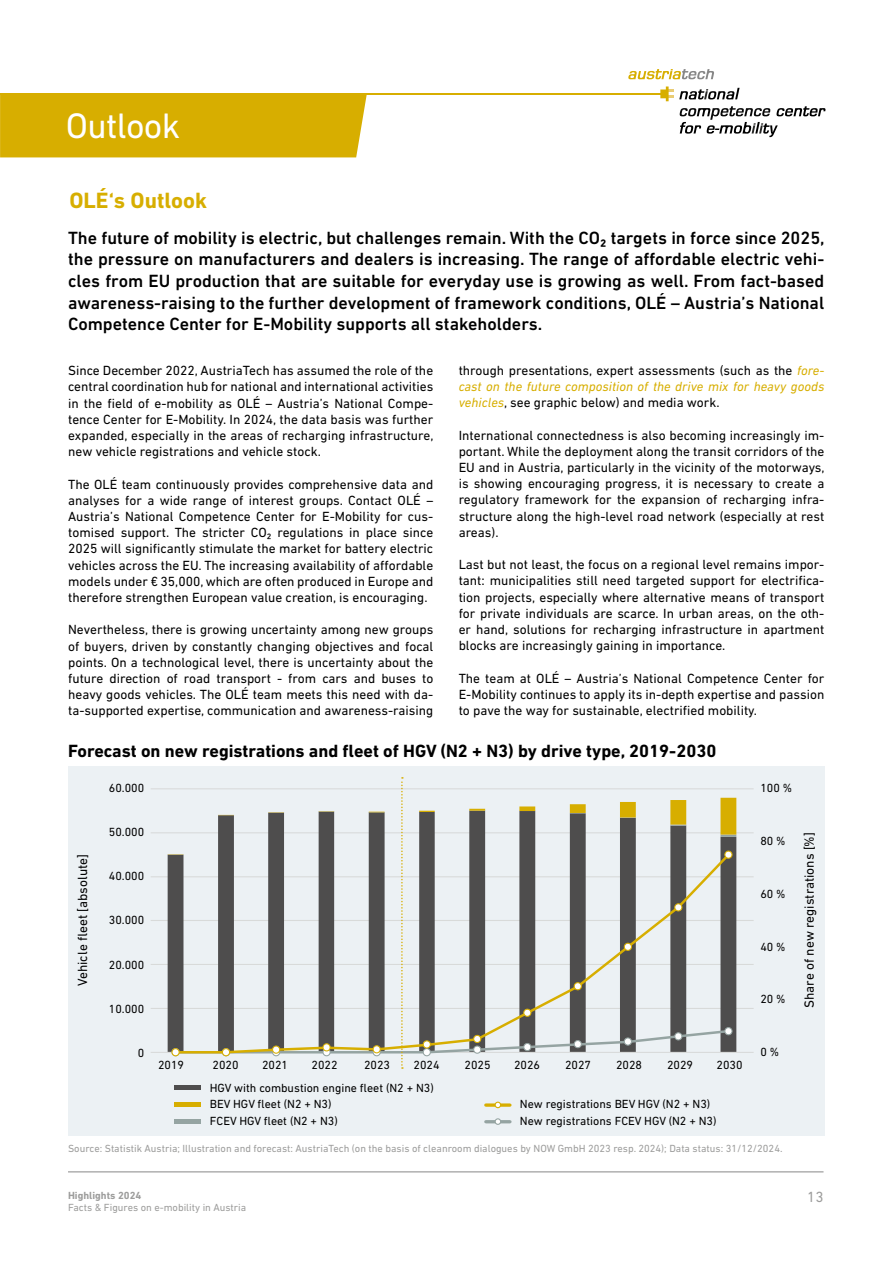
<style>
.page{position:relative;width:893px;height:1263px;background:#fff}
.page>*{position:absolute;margin:0;border:0;box-sizing:border-box;transform-origin:0 0}
.t1{font:36px "DIN Next LT Pro";letter-spacing:-.02em;color:#fff}
.t2{font:700 22.5px "DIN Next LT Pro";color:#d7ae00}
.P_Lead{font:500 18px/21.6px "DIN Next LT Pro";color:#000;text-align:justify}
.H2{font:700 18px "DIN Next LT Pro";color:#000}
.t3{font:15px "DIN Next LT Pro";color:#9d9d9c}
.P_Body{font:13.5px/16.2px "DIN Next LT Pro";color:#000;text-align:justify}
.t4{font:12px/16.6px "DIN Next LT Pro";color:#000}
.P_Quelle{font:10.5px "DIN Next LT Pro";color:#9d9d9c}
.t5{font:700 10.5px "DIN Next LT Pro";color:#9d9d9c}
.s1{font-style:italic;color:#d7ae00}
</style>
<div class="page">
<hr style="left:68px;top:1171px;width:755px;height:1px;background:#878787">
<div style="left:0;top:95px;width:367px;height:62px;background:#d7ae00"></div>
<div style="left:68px;top:766px;width:757px;height:369px;background:#ecf1f4"></div>
<hr style="left:151px;top:1008px;width:603px;height:1px;background:#d8dad9">
<hr style="left:151px;top:964px;width:603px;height:1px;background:#d8dad9">
<hr style="left:151px;top:920px;width:603px;height:1px;background:#d8dad9">
<hr style="left:151px;top:876px;width:603px;height:1px;background:#d8dad9">
<hr style="left:151px;top:832px;width:603px;height:1px;background:#d8dad9">
<hr style="left:151px;top:788px;width:603px;height:1px;background:#d8dad9">
<hr style="left:151px;top:1052px;width:603px;height:1px;background:#d8dad9">
<svg style="left:168px;top:777px;width:568px;height:292px"></svg>
<hr style="left:174px;top:1086px;width:27px;height:4px;background:#4e4d4d">
<hr style="left:174px;top:1102px;width:27px;height:4px;background:#d7ae00">
<svg style="left:486px;top:1103px;width:24px;height:4px"></svg>
<svg style="left:495px;top:1102px;width:6px;height:6px"></svg>
<hr style="left:486px;top:1120px;width:24px;height:3px;background:#95a4a2">
<div style="left:495px;top:1118px;width:6px;height:7px;border:1px solid #95a4a2;border-radius:50%"></div>
<hr style="left:174px;top:1119px;width:27px;height:4px;background:#95a4a2">
<hr style="left:0;top:93px;width:664px;height:2px;background:#d7ae00">
<svg style="left:679px;top:88px;width:61px;height:11px"></svg>
<svg style="left:679px;top:106px;width:147px;height:31px"></svg>
<svg style="left:660px;top:87px;width:13px;height:14px"></svg>
<svg style="left:628px;top:69px;width:86px;height:10px"></svg>
<h1 class="t1" style="left:66px;top:105px;width:116px">Outlook</h1>
<h2 class="t2" style="left:69px;top:187px;width:139px">OLÉ‘s Outlook</h2>
<p class="P_Lead" style="left:68px;top:227px;width:758px">The future of mobility is electric, but challenges remain. With the CO₂ targets in force since 2025, the pressure on manufacturers and dealers is increasing. The range of affordable electric vehi&shy;cles from EU production that are suitable for everyday use is growing as well. From fact-based awareness-raising to the further development of framework conditions, OLÉ – Austria’s National Competence Center for E-Mobility supports all stakeholders.</p>
<p class="P_Body" style="left:68px;top:362px;width:367px">Since December 2022, AustriaTech has assumed the role of the central coordination hub for national and international activities in the field of e-mobility as OLÉ – Austria’s National Compe&shy;tence Center for E-Mobility. In 2024, the data basis was further expanded, especially in the areas of recharging infrastructure, new vehicle registrations and vehicle stock.</p>
<p class="P_Body" style="left:68px;top:476px;width:367px">The OLÉ team continuously provides comprehensive data and analyses for a wide range of interest groups. Contact OLÉ – Austria’s National Competence Center for E-Mobility for cus&shy;tomised support. The stricter CO₂ regulations in place since 2025 will significantly stimulate the market for battery electric vehicles across the EU. The increasing availability of affordable models under € 35,000, which are often produced in Europe and therefore strengthen European value creation, is encouraging.</p>
<p class="P_Body" style="left:68px;top:621px;width:367px">Nevertheless, there is growing uncertainty among new groups of buyers, driven by constantly changing objectives and focal points. On a technological level, there is uncertainty about the future direction of road transport - from cars and buses to heavy goods vehicles. The OLÉ team meets this need with da&shy;ta-supported expertise, communication and awareness-raising</p>
<p class="P_Body" style="left:459px;top:362px;width:367px">through presentations, expert assessments (such as the <span class="s1">fore&shy;cast on the future composition of the drive mix for heavy goods vehicles</span>, see graphic below) and media work.</p>
<p class="P_Body" style="left:459px;top:427px;width:367px">International connectedness is also becoming increasingly im&shy;portant. While the deployment along the transit corridors of the EU and in Austria, particularly in the vicinity of the motorways, is showing encouraging progress, it is necessary to create a regulatory framework for the expansion of recharging infra&shy;structure along the high-level road network (especially at rest areas).</p>
<p class="P_Body" style="left:459px;top:556px;width:367px">Last but not least, the focus on a regional level remains impor&shy;tant: municipalities still need targeted support for electrifica&shy;tion projects, especially where alternative means of transport for private individuals are scarce. In urban areas, on the oth&shy;er hand, solutions for recharging infrastructure in apartment blocks are increasingly gaining in importance.</p>
<p class="P_Body" style="left:459px;top:670px;width:367px">The team at OLÉ – Austria’s National Competence Center for E-Mobility continues to apply its in-depth expertise and passion to pave the way for sustainable, electrified mobility.</p>
<h2 class="H2" style="left:68px;top:741px;width:650px">Forecast on new registrations and fleet of HGV (N2 + N3) by drive type, 2019-2030</h2>
<p class="P_Body" style="left:74px;top:986px;width:133px;rotate:-90deg">Vehicle fleet [absolute]</p>
<p class="t4" style="left:109px;top:779px;width:37px">60.000</p>
<p class="t4" style="left:109px;top:824px;width:37px">50.000</p>
<p class="t4" style="left:109px;top:868px;width:37px">40.000</p>
<p class="t4" style="left:109px;top:912px;width:37px">30.000</p>
<p class="t4" style="left:109px;top:956px;width:37px">20.000</p>
<p class="t4" style="left:109px;top:1000px;width:37px">10.000</p>
<p class="t4" style="left:138px;top:1044px;width:8px">0</p>
<p class="t4" style="left:158px;top:1056px;width:28px">2019</p>
<p class="t4" style="left:213px;top:1056px;width:28px">2020</p>
<p class="t4" style="left:262px;top:1056px;width:28px">2021</p>
<p class="t4" style="left:312px;top:1056px;width:28px">2022</p>
<p class="t4" style="left:364px;top:1056px;width:28px">2023</p>
<p class="t4" style="left:414px;top:1056px;width:28px">2024</p>
<p class="t4" style="left:465px;top:1056px;width:28px">2025</p>
<p class="t4" style="left:514px;top:1056px;width:28px">2026</p>
<p class="t4" style="left:565px;top:1056px;width:28px">2027</p>
<p class="t4" style="left:616px;top:1056px;width:28px">2028</p>
<p class="t4" style="left:667px;top:1056px;width:28px">2029</p>
<p class="t4" style="left:717px;top:1056px;width:28px">2030</p>
<p class="t4" style="left:210px;top:1079px;width:226px">HGV with combustion engine fleet (N2 + N3)<br>BEV HGV fleet (N2 + N3)</p>
<p class="t4" style="left:520px;top:1096px;width:192px">New registrations BEV HGV (N2 + N3)</p>
<p class="t4" style="left:210px;top:1112px;width:129px">FCEV HGV fleet (N2 + N3)</p>
<p class="t4" style="left:520px;top:1112px;width:198px">New registrations FCEV HGV (N2 + N3)</p>
<p class="t4" style="left:760px;top:779px;width:33px">100 %</p>
<p class="t4" style="left:760px;top:832px;width:27px">80 %</p>
<p class="t4" style="left:760px;top:885px;width:27px">60 %</p>
<p class="t4" style="left:760px;top:938px;width:27px">40 %</p>
<p class="t4" style="left:760px;top:991px;width:27px">20 %</p>
<p class="t4" style="left:760px;top:1044px;width:20px">0 %</p>
<p class="P_Quelle" style="left:68px;top:1142px;width:716px">Source: Statistik Austria; Illustration and forecast: AustriaTech (on the basis of cleanroom dialogues by NOW GmbH 2023 resp. 2024); Data status: 31/12/2024.</p>
<p class="P_Body" style="left:801px;top:1008px;width:177px;rotate:-90deg">Share of new registrations [%]</p>
<p class="t5" style="left:68px;top:1189px;width:75px">Highlights 2024</p>
<p class="P_Quelle" style="left:68px;top:1201px;width:180px">Facts &amp; Figures on e-mobility in Austria</p>
<p class="t3" style="left:807px;top:1188px;width:18px">13</p>
</div>
